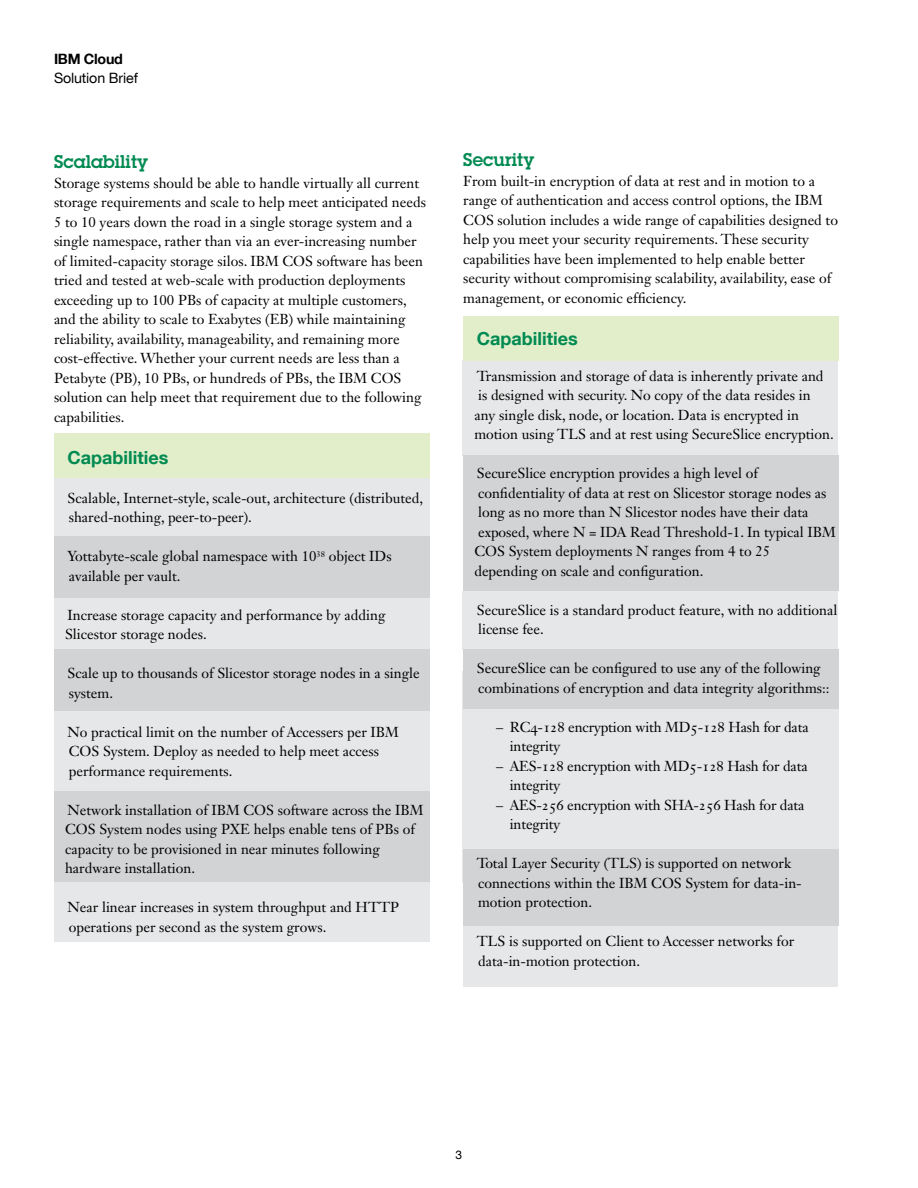
<style>
.page{position:relative;width:918px;height:1188px;background:#fff}
.page>*{position:absolute;margin:0;border:0;box-sizing:border-box;transform-origin:0 0}
._2C_body{font:600 18px "Lubalin Graph Std";color:#008a52}
._2C_body-2{font:700 18px "Helvetica Neue LT Com";color:#008a52}
._2B_sub_head_1__colo{font:700 18px "Helvetica Neue LT Com";color:#008a52}
._2C_body-3{font:14.25px/19.5px "Janson Text LT Std";color:#000}
._0A_collateral_type{font:14.25px "Helvetica Neue LT Com";letter-spacing:-.01em;color:#000}
._0A_business_unit{font:700 14.25px "Helvetica Neue LT Com";letter-spacing:-.02em;color:#000}
._0B_industry_area{font:12px "Helvetica Neue LT Com";color:#000}
</style>
<div class="page">
<div style="left:463px;top:926px;width:375px;height:61px;background:#e6e7e8"></div>
<div style="left:463px;top:671px;width:376px;height:211px;background:#e6e7e8"></div>
<div style="left:463px;top:591px;width:375px;height:59px;background:#e6e7e8"></div>
<div style="left:463px;top:361px;width:375px;height:95px;background:#e6e7e8"></div>
<div style="left:463px;top:650px;width:375px;height:59px;background:#d1d3d4"></div>
<div style="left:463px;top:849px;width:375px;height:77px;background:#d1d3d4"></div>
<div style="left:463px;top:456px;width:375px;height:135px;background:#d1d3d4"></div>
<div style="left:463px;top:316px;width:375px;height:45px;background:#e1eec9"></div>
<div style="left:54px;top:866px;width:375px;height:76px;background:#e6e7e8"></div>
<div style="left:54px;top:711px;width:375px;height:81px;background:#e6e7e8"></div>
<div style="left:54px;top:598px;width:375px;height:52px;background:#e6e7e8"></div>
<div style="left:54px;top:478px;width:375px;height:58px;background:#e6e7e8"></div>
<div style="left:54px;top:650px;width:375px;height:61px;background:#d1d3d4"></div>
<div style="left:54px;top:792px;width:375px;height:90px;background:#d1d3d4"></div>
<div style="left:54px;top:536px;width:375px;height:62px;background:#d1d3d4"></div>
<div style="left:54px;top:434px;width:375px;height:44px;background:#e1eec9"></div>
<p class="_0A_business_unit" style="left:54px;top:50px;width:70px">IBM Cloud</p>
<p class="_0A_collateral_type" style="left:54px;top:69px;width:85px">Solution Brief</p>
<p class="_2C_body" style="left:54px;top:150px;width:95px">Scalability</p>
<p class="_2C_body-3" style="left:54px;top:173px;width:374px">Storage systems should be able to handle virtually all current storage requirements and scale to help meet anticipated needs 5 to 10 years down the road in a single storage system and a single namespace, rather than via an ever-increasing number of limited-capacity storage silos. IBM COS software has been tried and tested at web-scale with production deployments exceeding up to 100 PBs of capacity at multiple customers, and the ability to scale to Exabytes (EB) while maintaining reliability, availability, manageability, and remaining more cost-effective. Whether your current needs are less than a Petabyte (PB), 10 PBs, or hundreds of PBs, the IBM COS solution can help meet that requirement due to the following capabilities.</p>
<p class="_2C_body-2" style="left:68px;top:446px;width:102px">Capabilities</p>
<p class="_2C_body-3" style="left:67px;top:488px;width:357px">Scalable, Internet-style, scale-out, architecture (distributed, shared-nothing, peer-to-peer).</p>
<p class="_2C_body-3" style="left:67px;top:547px;width:326px">Yottabyte-scale global namespace with 10<sup>38</sup> object IDs available per vault.</p>
<p class="_2C_body-3" style="left:65px;top:605px;width:322px">Increase storage capacity and performance by adding<br>Slicestor storage nodes.</p>
<p class="_2C_body-3" style="left:67px;top:664px;width:354px">Scale up to thousands of Slicestor storage nodes in a single system.</p>
<p class="_2C_body-3" style="left:67px;top:722px;width:333px">No practical limit on the number of Accessers per IBM<br>COS System. Deploy as needed to help meet access performance requirements.</p>
<p class="_2C_body-3" style="left:65px;top:800px;width:360px">Network installation of IBM COS software across the IBM COS System nodes using PXE helps enable tens of PBs of capacity to be provisioned in near minutes following hardware installation.</p>
<p class="_2C_body-3" style="left:67px;top:898px;width:333px">Near linear increases in system throughput and HTTP operations per second as the system grows.</p>
<p class="_2C_body" style="left:463px;top:148px;width:72px">Security</p>
<p class="_2C_body-3" style="left:463px;top:171px;width:376px">From built-in encryption of data at rest and in motion to a range of authentication and access control options, the IBM COS solution includes a wide range of capabilities designed to help you meet your security requirements. These security capabilities have been implemented to help enable better security without compromising scalability, availability, ease of management, or economic efficiency.</p>
<p class="_2B_sub_head_1__colo" style="left:477px;top:327px;width:102px">Capabilities</p>
<p class="_2C_body-3" style="left:474px;top:366px;width:361px">Transmission and storage of data is inherently private and is designed with security. No copy of the data resides in<br>any single disk, node, or location. Data is encrypted in motion using TLS and at rest using SecureSlice encryption.</p>
<p class="_2C_body-3" style="left:474px;top:464px;width:363px">SecureSlice encryption provides a high level of confidentiality of data at rest on Slicestor storage nodes as long as no more than N Slicestor nodes have their data exposed, where N = IDA Read Threshold-1. In typical IBM COS System deployments N ranges from 4 to 25 depending on scale and configuration.</p>
<p class="_2C_body-3" style="left:477px;top:600px;width:362px">SecureSlice is a standard product feature, with no additional license fee.</p>
<p class="_2C_body-3" style="left:477px;top:659px;width:354px">SecureSlice can be configured to use any of the following combinations of encryption and data integrity algorithms::</p>
<p class="_2C_body-3" style="left:510px;top:717px;width:300px;text-indent:-14px">– RC4-128 encryption with MD5-128 Hash for data integrity</p>
<p class="_2C_body-3" style="left:510px;top:756px;width:299px;text-indent:-14px">– AES-128 encryption with MD5-128 Hash for data integrity</p>
<p class="_2C_body-3" style="left:510px;top:795px;width:296px;text-indent:-14px">– AES-256 encryption with SHA-256 Hash for data integrity</p>
<p class="_2C_body-3" style="left:477px;top:854px;width:327px">Total Layer Security (TLS) is supported on network connections within the IBM COS System for data-in&shy;motion protection.</p>
<p class="_2C_body-3" style="left:477px;top:932px;width:319px">TLS is supported on Client to Accesser networks for data-in-motion protection.</p>
<p class="_0B_industry_area" style="left:456px;top:1148px;width:8px">3</p>
</div>
